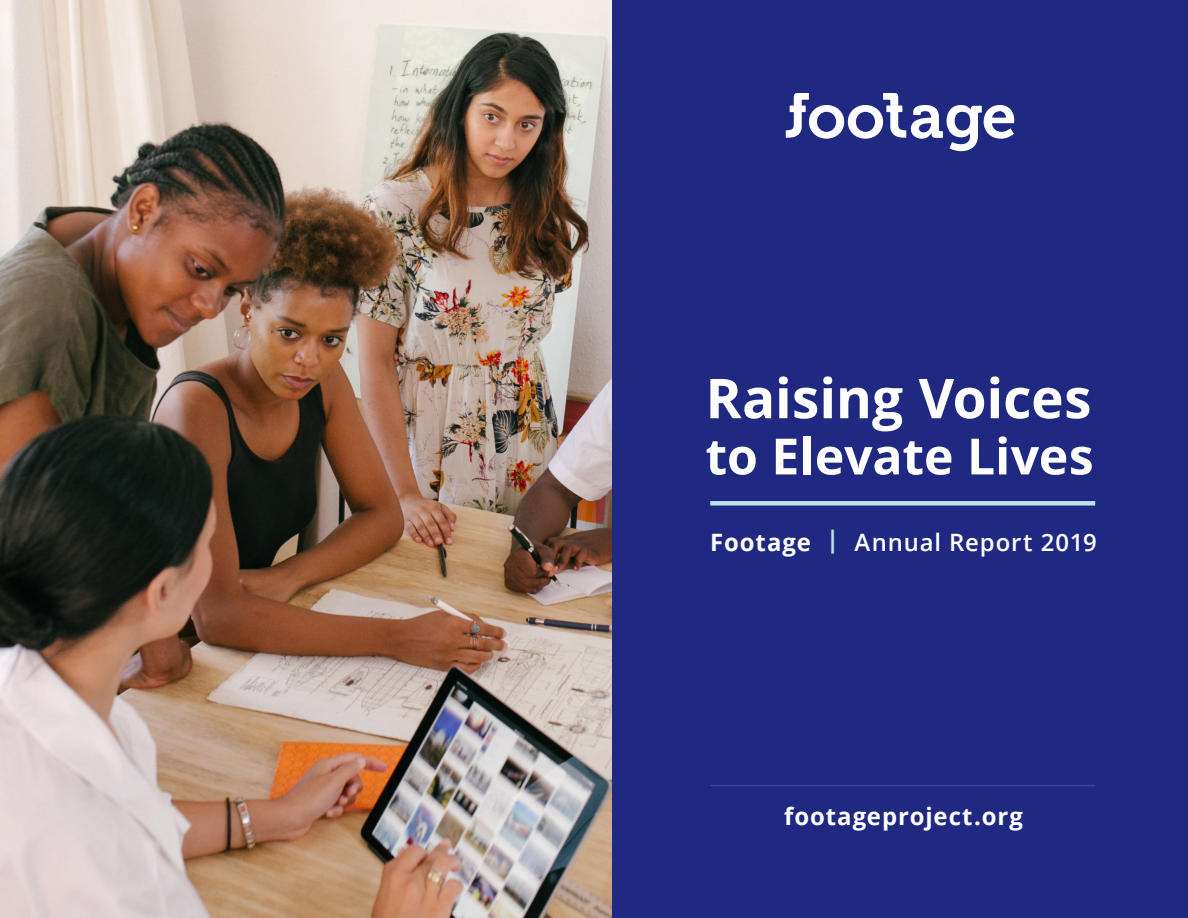
<style>
.page{position:relative;width:1188px;height:918px;background:#fff}
.page>*{position:absolute;margin:0;border:0;box-sizing:border-box;transform-origin:0 0}
.t1{font:700 55.05px "Open Sans";color:#fff}
.t2{font:700 49.95px "Open Sans";letter-spacing:-.005em;color:#fff}
.t3{font:600 24px "Open Sans";letter-spacing:.035em;color:#fff}
.t4{font:700 24px "Open Sans";letter-spacing:.04em;color:#fff}
.s1{font-weight:700}
.s2{font-weight:700;color:#b9e2ea}
</style>
<div class="page">
<div style="left:612px;top:0;width:576px;height:918px;background:#202982"></div>
<svg style="left:786px;top:93px;width:228px;height:58px"></svg>
<hr style="left:710px;top:785px;width:385px;height:1px;background:#b9e2ea">
<div style="left:710px;top:501px;width:385px;height:5px;background:#b9e2ea"></div>
<img style="left:0;top:0;width:612px;height:918px">
<p class="t1" style="left:705px;top:359px;width:388px">Raising Voices</p>
<p class="t2" style="left:705px;top:421px;width:390px">to Elevate Lives</p>
<p class="t3" style="left:710px;top:526px;width:388px"><span class="s1">Footage</span> <span class="s2">|</span> Annual Report 2019</p>
<p class="t4" style="left:784px;top:800px;width:240px">footageproject.org</p>
</div>
